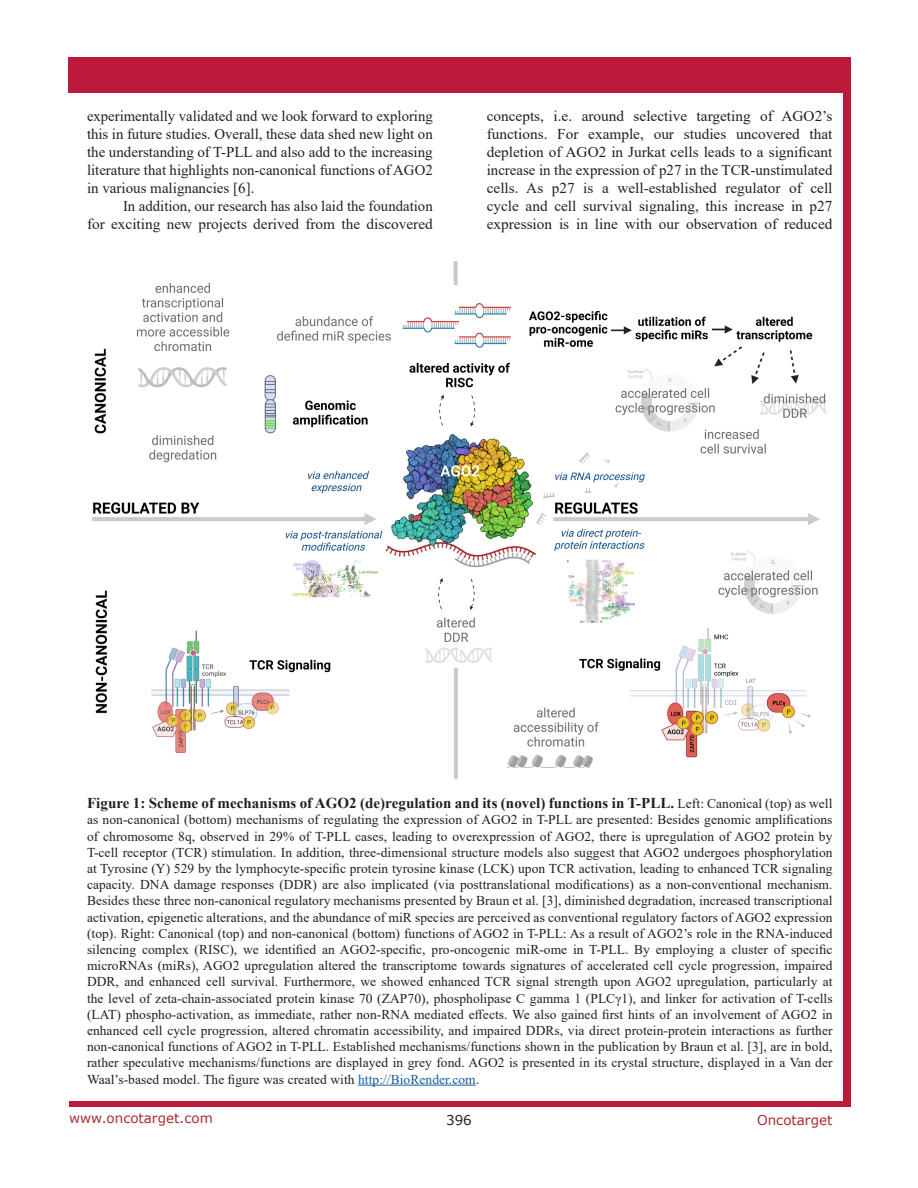
<style>
.page{position:relative;width:918px;height:1188px;background:#fff}
.page>*{position:absolute;margin:0;border:0;box-sizing:border-box;transform-origin:0 0}
.BodyText{font:15px/18px "Times New Roman";color:#231f20;text-align:justify}
.FigureText{font:700 15px "Times New Roman";letter-spacing:.005em;color:#231f20}
.FigureText-2{font:13.5px/16.2px "Times New Roman";letter-spacing:.005em;color:#231f20;text-align:justify}
.t1{font:13.5px "Verdana";color:#ac2b31}
.t2{font:13.5px "Verdana";color:#231f20}
.s1{font-weight:400;font-size:13.5px}
.s2{color:#175d9e}
</style>
<div class="page">
<div style="left:68px;top:57px;width:782px;height:36px;background:#bd1a3b"></div>
<hr style="left:358px;top:1085px;width:118px;height:1px;background:#175d9e">
<img style="left:92px;top:261px;width:735px;height:518px">
<p class="BodyText" style="left:87px;top:107px;width:347px">experimentally validated and we look forward to exploring this in future studies. Overall, these data shed new light on the understanding of T-PLL and also add to the increasing literature that highlights non-canonical functions of AGO2 in various malignancies [6].</p>
<p class="BodyText" style="left:87px;top:197px;width:347px;text-align:right">In addition, our research has also laid the foundation<br>for exciting new projects derived from the discovered</p>
<p class="BodyText" style="left:487px;top:107px;width:347px">concepts, i.e. around selective targeting of AGO2’s functions. For example, our studies uncovered that depletion of AGO2 in Jurkat cells leads to a significant increase in the expression of p27 in the TCR-unstimulated cells. As p27 is a well-established regulator of cell cycle and cell survival signaling, this increase in p27 expression is in line with our observation of reduced</p>
<p class="FigureText" style="left:87px;top:792px;width:747px">Figure 1: Scheme of mechanisms of AGO2 (de)regulation and its (novel) functions in T-PLL. <span class="s1">Left: Canonical (top) as well</span></p>
<p class="FigureText-2" style="left:87px;top:811px;width:747px">as non-canonical (bottom) mechanisms of regulating the expression of AGO2 in T-PLL are presented: Besides genomic amplifications of chromosome 8q, observed in 29% of T-PLL cases, leading to overexpression of AGO2, there is upregulation of AGO2 protein by T-cell receptor (TCR) stimulation. In addition, three-dimensional structure models also suggest that AGO2 undergoes phosphorylation at Tyrosine (Y) 529 by the lymphocyte-specific protein tyrosine kinase (LCK) upon TCR activation, leading to enhanced TCR signaling capacity. DNA damage responses (DDR) are also implicated (via posttranslational modifications) as a non-conventional mechanism.<br>Besides these three non-canonical regulatory mechanisms presented by Braun et al. [3], diminished degradation, increased transcriptional activation, epigenetic alterations, and the abundance of miR species are perceived as conventional regulatory factors of AGO2 expression (top). Right: Canonical (top) and non-canonical (bottom) functions of AGO2 in T-PLL: As a result of AGO2’s role in the RNA-induced silencing complex (RISC), we identified an AGO2-specific, pro-oncogenic miR-ome in T-PLL. By employing a cluster of specific microRNAs (miRs), AGO2 upregulation altered the transcriptome towards signatures of accelerated cell cycle progression, impaired DDR, and enhanced cell survival. Furthermore, we showed enhanced TCR signal strength upon AGO2 upregulation, particularly at the level of zeta-chain-associated protein kinase 70 (ZAP70), phospholipase C gamma 1 (PLCγ1), and linker for activation of T-cells (LAT) phospho-activation, as immediate, rather non-RNA mediated effects. We also gained first hints of an involvement of AGO2 in enhanced cell cycle progression, altered chromatin accessibility, and impaired DDRs, via direct protein-protein interactions as further non-canonical functions of AGO2 in T-PLL. Established mechanisms/functions shown in the publication by Braun et al. [3], are in bold, rather speculative mechanisms/functions are displayed in grey fond. AGO2 is presented in its crystal structure, displayed in a Van der Waal’s-based model. The figure was created with <span class="s2">http://BioRender.com</span>.</p>
<p class="t1" style="left:69px;top:1109px;width:145px">www.oncotarget.com</p>
<p class="t2" style="left:446px;top:1111px;width:27px">396</p>
<p class="t1" style="left:757px;top:1111px;width:77px">Oncotarget</p>
</div>
